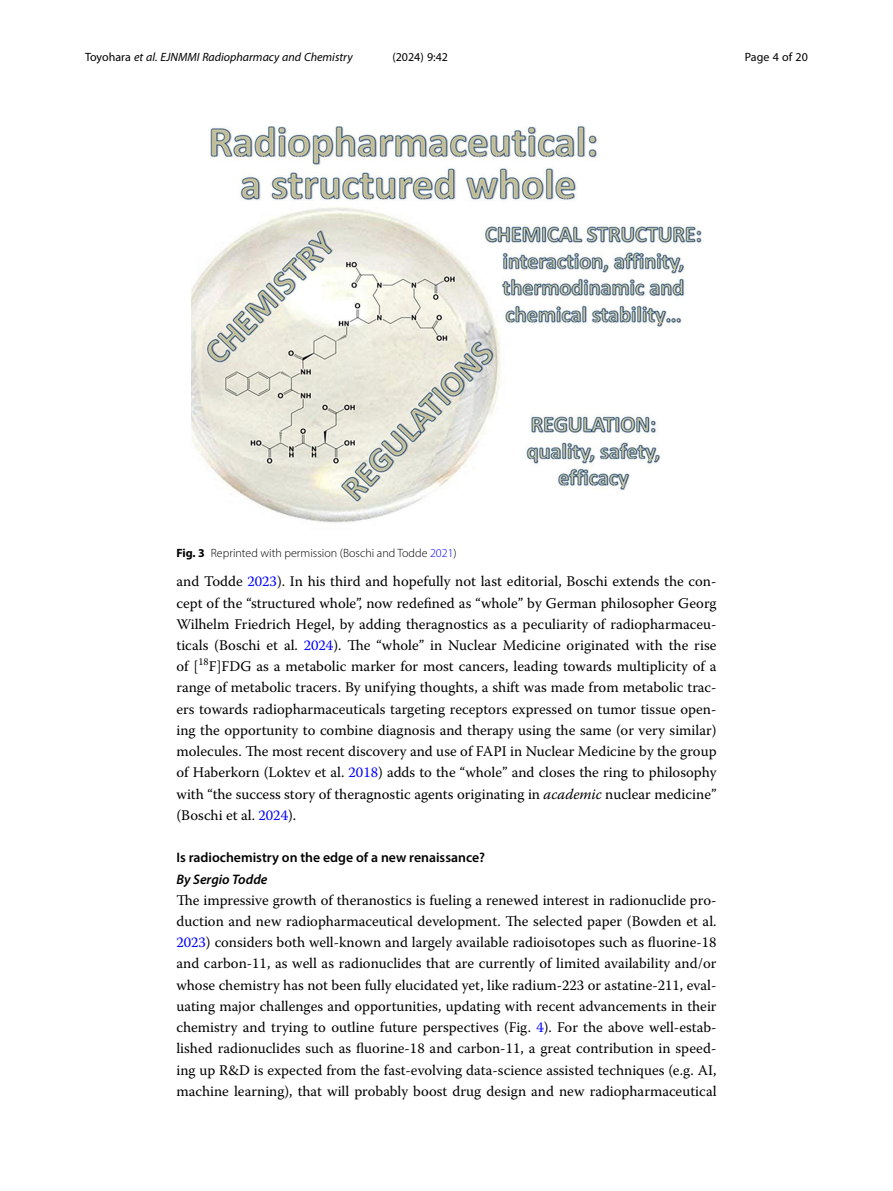
<style>
.page{position:relative;width:893px;height:1191px;background:#fff}
.page>*{position:absolute;margin:0;border:0;box-sizing:border-box;transform-origin:0 0}
.Body_Text{font:14.7px/21.1px "Warnock Pro";color:#000;text-align:justify}
.Head_2{font:600 13.8px "Myriad Pro";color:#000}
.Head_3_after_2{font:italic 600 13.8px "Myriad Pro";color:#000}
.Figure_Caption{font:300 12px "Myriad Pro";color:#000}
.t1{font:italic 12px "Myriad Pro";color:#000}
.t2{font:12px "Myriad Pro";color:#000}
.s1{font-style:normal}
.s2{font-weight:700}
.s3{color:#00f}
.s4{font-style:italic}
</style>
<div class="page">
<img style="left:191px;top:126px;width:511px;height:397px">
<p class="t1" style="left:85px;top:50px;width:269px"><span class="s1">Toyohara</span> et al. EJNMMI Radiopharmacy and Chemistry</p>
<p class="t2" style="left:392px;top:50px;width:57px">(2024) 9:42</p>
<p class="t2" style="left:745px;top:50px;width:65px">Page 4 of 20</p>
<p class="Figure_Caption" style="left:176px;top:546px;width:282px"><span class="s2">Fig. 3</span> Reprinted with permission (Boschi and Todde <span class="s3">2021</span>)</p>
<p class="Body_Text" style="left:176px;top:570px;width:542px">and Todde <span class="s3">2023</span>). In his third and hopefully not last editorial, Boschi extends the con&shy;cept of the “structured whole”, now redefined as “whole” by German philosopher Georg Wilhelm Friedrich Hegel, by adding theragnostics as a peculiarity of radiopharmaceu&shy;ticals (Boschi et al. <span class="s3">2024</span>). The “whole” in Nuclear Medicine originated with the rise of [<sup>18</sup>F]FDG as a metabolic marker for most cancers, leading towards multiplicity of a range of metabolic tracers. By unifying thoughts, a shift was made from metabolic trac&shy;ers towards radiopharmaceuticals targeting receptors expressed on tumor tissue open&shy;ing the opportunity to combine diagnosis and therapy using the same (or very similar) molecules. The most recent discovery and use of FAPI in Nuclear Medicine by the group of Haberkorn (Loktev et al. <span class="s3">2018</span>) adds to the “whole” and closes the ring to philosophy with “the success story of theragnostic agents originating in <span class="s4">academic</span> nuclear medicine” (Boschi et al. <span class="s3">2024</span>).</p>
<p class="Head_2" style="left:176px;top:849px;width:310px">Is radiochemistry on the edge of a new renaissance?</p>
<p class="Head_3_after_2" style="left:176px;top:870px;width:93px">By Sergio Todde</p>
<p class="Body_Text" style="left:176px;top:889px;width:542px">The impressive growth of theranostics is fueling a renewed interest in radionuclide pro&shy;duction and new radiopharmaceutical development. The selected paper (Bowden et al.<br><span class="s3">2023</span>) considers both well-known and largely available radioisotopes such as fluorine-18 and carbon-11, as well as radionuclides that are currently of limited availability and/or whose chemistry has not been fully elucidated yet, like radium-223 or astatine-211, eval&shy;uating major challenges and opportunities, updating with recent advancements in their chemistry and trying to outline future perspectives (Fig. <span class="s3">4</span>). For the above well-estab&shy;lished radionuclides such as fluorine-18 and carbon-11, a great contribution in speed&shy;ing up R&amp;D is expected from the fast-evolving data-science assisted techniques (e.g. AI, machine learning), that will probably boost drug design and new radiopharmaceutical</p>
</div>
